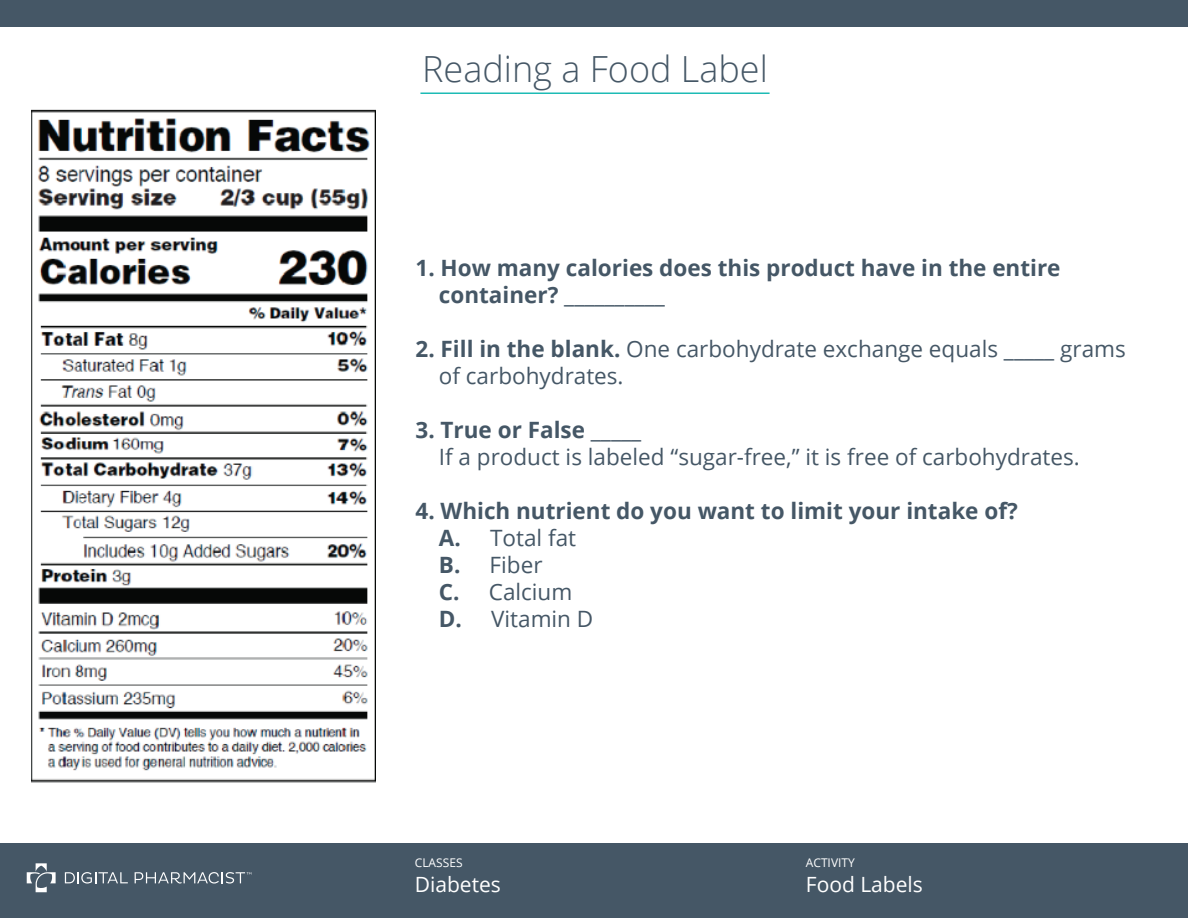
<style>
.page{position:relative;width:1188px;height:918px;background:#fff}
.page>*{position:absolute;margin:0;border:0;box-sizing:border-box;transform-origin:0 0}
.t1{font:300 36px "Open Sans";color:#455766}
.t2{font:700 22.5px/27px "Open Sans";color:#455766}
.t3{font:22.5px/27px "Open Sans";color:#455766}
.t4{font:21px "Open Sans";color:#fff}
.t5{font:12px "Open Sans";color:#fff}
.s1{font-weight:400}
.s2{font-weight:700}
</style>
<div class="page">
<div style="left:0;top:0;width:1188px;height:26px;background:#455766"></div>
<div style="left:0;top:843px;width:1188px;height:75px;background:#455766"></div>
<svg style="left:27px;top:863px;width:29px;height:29px"></svg>
<svg style="left:65px;top:872px;width:63px;height:12px"></svg>
<svg style="left:135px;top:872px;width:116px;height:12px"></svg>
<hr style="left:420px;top:93px;width:350px;height:1px;background:#1dbbb5">
<img style="left:31px;top:109px;width:344px;height:674px">
<h1 class="t1" style="left:422px;top:44px;width:347px">Reading a Food Label</h1>
<p class="t2" style="left:439px;top:254px;width:623px;text-indent:-23px">1. How many calories does this product have in the entire container? <span class="s1">__________</span></p>
<p class="t3" style="left:439px;top:335px;width:689px;text-indent:-23px"><span class="s2">2. Fill in the blank.</span> One carbohydrate exchange equals _____ grams of carbohydrates.</p>
<p class="t3" style="left:439px;top:416px;width:643px;text-indent:-23px"><span class="s2">3. True or False</span> _____<br>If a product is labeled “sugar-free,” it is free of carbohydrates.</p>
<p class="t2" style="left:439px;top:497px;width:580px;text-indent:-23px">4. Which nutrient do you want to limit your intake of?<br>A. <span class="s1">Total fat<br></span>B. <span class="s1">Fiber<br></span>C. <span class="s1">Calcium<br></span>D. <span class="s1">Vitamin D</span></p>
<p class="t5" style="left:415px;top:855px;width:49px">CLASSES</p>
<p class="t4" style="left:415px;top:870px;width:88px">Diabetes</p>
<p class="t5" style="left:806px;top:855px;width:50px">ACTIVITY</p>
<p class="t4" style="left:806px;top:870px;width:119px">Food Labels</p>
</div>
